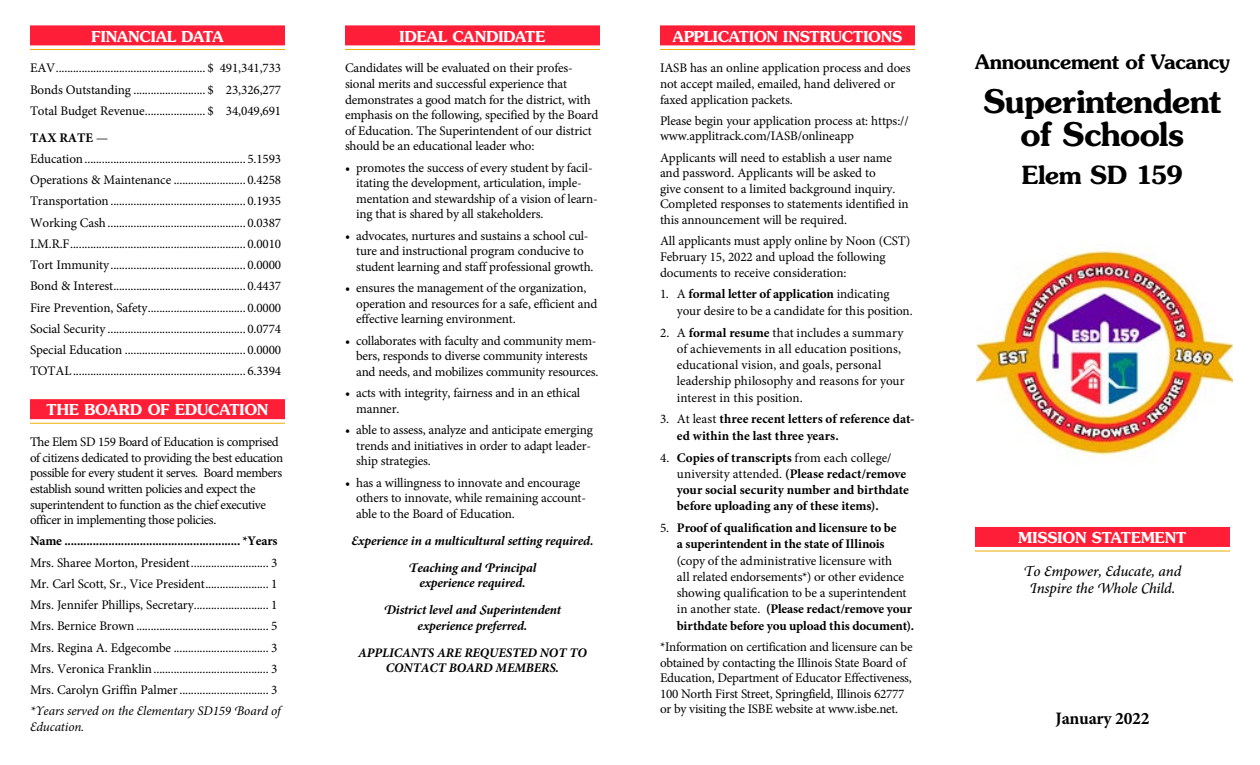
<style>
.page{position:relative;width:1260px;height:765px;background:#fff}
.page>*{position:absolute;margin:0;border:0;box-sizing:border-box;transform-origin:0 0}
.t1{font:600 32.5px/32.5px "Souvenir";letter-spacing:-.02em;color:#000;text-align:center}
.t2{font:600 25px "Souvenir";letter-spacing:-.02em;color:#000}
.t3{font:600 20px "Souvenir";letter-spacing:-.015em;color:#000}
.t4{font:700 17.5px "Minion Pro";letter-spacing:-.015em;color:#000}
.t5{font:600 15px "Souvenir";letter-spacing:-.01em;color:#fff}
.t6{font:italic 500 15px/17.5px "Minion Pro";letter-spacing:-.01em;color:#000;text-align:center}
.t7{font:13.12px/15.6px "Minion Pro";letter-spacing:-.015em;color:#000}
.t8{font:700 13.12px/16.2px "Minion Pro";letter-spacing:-.005em;color:#000}
.t9{font:italic 700 13.12px/26.9px "Minion Pro";letter-spacing:-.01em;color:#000;text-align:center}
.t10{font:italic 13.12px/15.6px "Minion Pro";letter-spacing:-.01em;color:#000}
.s1{font-weight:700}
.s2{font-weight:400}
</style>
<div class="page">
<div style="left:30px;top:25px;width:255px;height:20px;background:#ff1e37"></div>
<hr style="left:30px;top:49px;width:255px;height:1px;background:#efac00">
<div style="left:30px;top:399px;width:255px;height:20px;background:#ff1e37"></div>
<hr style="left:30px;top:423px;width:255px;height:1px;background:#efac00">
<div style="left:345px;top:25px;width:255px;height:20px;background:#ff1e37"></div>
<hr style="left:345px;top:49px;width:255px;height:1px;background:#efac00">
<div style="left:660px;top:25px;width:255px;height:20px;background:#ff1e37"></div>
<hr style="left:660px;top:49px;width:255px;height:1px;background:#efac00">
<div style="left:975px;top:527px;width:255px;height:20px;background:#ff1e37"></div>
<hr style="left:975px;top:551px;width:255px;height:1px;background:#efac00">
<img style="left:976px;top:248px;width:256px;height:214px">
<p class="t5" style="left:91px;top:27px;width:134px">FINANCIAL DATA</p>
<p class="t7" style="left:30px;top:58px;width:253px;line-height:21.2px;text-align:justify">EAV.................................................... $ 491,341,733<br>Bonds Outstanding ......................... $ 23,326,277<br>Total Budget Revenue..................... $ 34,049,691</p>
<p class="t7" style="left:30px;top:127px;width:253px;line-height:21.2px"><span class="s1">TAX RATE</span> — Education........................................................ 5.1593<br>Operations &amp; Maintenance ......................... 0.4258<br>Transportation............................................... 0.1935<br>Working Cash................................................ 0.0387<br>I.M.R.F............................................................. 0.0010<br>Tort Immunity............................................... 0.0000<br>Bond &amp; Interest.............................................. 0.4437<br>Fire Prevention, Safety.................................. 0.0000<br>Social Security ................................................ 0.0774<br>Special Education .......................................... 0.0000<br>TOTAL............................................................ 6.3394</p>
<p class="t5" style="left:47px;top:401px;width:223px">THE BOARD OF EDUCATION</p>
<p class="t7" style="left:30px;top:434px;width:255px">The Elem SD 159 Board of Education is comprised of citizens dedicated to providing the best education possible for every student it serves. Board members establish sound written policies and expect the superintendent to function as the chief executive officer in implementing those policies.</p>
<p class="t8" style="left:30px;top:533px;width:249px">Name ........................................................ *Years</p>
<p class="t7" style="left:30px;top:552px;width:249px;line-height:21.2px;text-align:justify">Mrs. Sharee Morton, President........................... 3<br>Mr. Carl Scott, Sr., Vice President...................... 1<br>Mrs. Jennifer Phillips, Secretary.......................... 1<br>Mrs. Bernice Brown .............................................. 5<br>Mrs. Regina A. Edgecombe ................................. 3<br>Mrs. Veronica Franklin........................................ 3<br>Mrs. Carolyn Griffin Palmer............................... 3</p>
<p class="t10" style="left:30px;top:703px;width:252px">*Years served on the Elementary SD159 Board of<br>Education.</p>
<p class="t5" style="left:400px;top:27px;width:147px">IDEAL CANDIDATE</p>
<p class="t7" style="left:345px;top:60px;width:255px">Candidates will be evaluated on their profes&shy;sional merits and successful experience that demonstrates a good match for the district, with emphasis on the following, specified by the Board of Education. The Superintendent of our district should be an educational leader who:</p>
<p class="t7" style="left:356px;top:160px;width:243px;text-indent:-11px">• promotes the success of every student by facil&shy;itating the development, articulation, imple&shy;mentation and stewardship of a vision of learn&shy;ing that is shared by all stakeholders.</p>
<p class="t7" style="left:356px;top:228px;width:239px;text-indent:-11px">• advocates, nurtures and sustains a school cul&shy;ture and instructional program conducive to student learning and staff professional growth.</p>
<p class="t7" style="left:356px;top:280px;width:243px;text-indent:-11px">• ensures the management of the organization, operation and resources for a safe, efficient and effective learning environment.</p>
<p class="t7" style="left:356px;top:333px;width:244px;text-indent:-11px">• collaborates with faculty and community mem&shy;bers, responds to diverse community interests and needs, and mobilizes community resources.</p>
<p class="t7" style="left:356px;top:385px;width:226px;text-indent:-11px">• acts with integrity, fairness and in an ethical manner.</p>
<p class="t7" style="left:356px;top:422px;width:238px;text-indent:-11px">• able to assess, analyze and anticipate emerging trends and initiatives in order to adapt leader&shy;ship strategies.</p>
<p class="t7" style="left:356px;top:475px;width:231px;text-indent:-11px">• has a willingness to innovate and encourage others to innovate, while remaining account&shy;able to the Board of Education.</p>
<p class="t9" style="left:351px;top:527px;width:244px">Experience in a multicultural setting required.<br>Teaching and Principal</p>
<p class="t9" style="left:384px;top:569px;width:179px">experience required.<br>District level and Superintendent</p>
<p class="t9" style="left:358px;top:612px;width:230px">experience preferred.<br>APPLICANTS ARE REQUESTED NOT TO</p>
<p class="t9" style="left:386px;top:654px;width:175px">CONTACT BOARD MEMBERS.</p>
<p class="t5" style="left:673px;top:27px;width:231px">APPLICATION INSTRUCTIONS</p>
<p class="t7" style="left:660px;top:60px;width:252px">IASB has an online application process and does not accept mailed, emailed, hand delivered or faxed application packets.</p>
<p class="t7" style="left:660px;top:113px;width:250px">Please begin your application process at: https:// www.applitrack.com/IASB/onlineapp</p>
<p class="t7" style="left:660px;top:150px;width:250px">Applicants will need to establish a user name and password. Applicants will be asked to<br>give consent to a limited background inquiry.<br>Completed responses to statements identified in this announcement will be required.</p>
<p class="t7" style="left:660px;top:233px;width:252px">All applicants must apply online by Noon (CST)<br>February 15, 2022 and upload the following documents to receive consideration:</p>
<p class="t7" style="left:677px;top:286px;width:237px;line-height:16.2px;text-indent:-17px">1. A <span class="s1">formal letter of application</span> indicating your desire to be a candidate for this position.</p>
<p class="t7" style="left:677px;top:324px;width:229px;line-height:16.2px;text-indent:-17px">2. A <span class="s1">formal resume</span> that includes a summary of achievements in all education positions, educational vision, and goals, personal leadership philosophy and reasons for your interest in this position.</p>
<p class="t8" style="left:677px;top:411px;width:239px;text-indent:-17px"><span class="s2">3. At least</span> three recent letters of reference dat&shy;ed within the last three years.</p>
<p class="t8" style="left:677px;top:449px;width:234px;text-indent:-17px"><span class="s2">4.</span> Copies of transcripts <span class="s2">from each college/ university attended.</span> (Please redact/remove your social security number and birthdate before uploading any of these items).</p>
<p class="t8" style="left:660px;top:520px;width:238px;text-align:center"><span class="s2">5.</span> Proof of qualification and licensure to be a superintendent in the state of Illinois</p>
<p class="t7" style="left:677px;top:552px;width:239px;line-height:16.2px">(copy of the administrative licensure with<br>all related endorsements*) or other evidence showing qualification to be a superintendent in another state. <span class="s1">(Please redact/remove your birthdate before you upload this document).</span></p>
<p class="t7" style="left:660px;top:639px;width:254px">*Information on certification and licensure can be obtained by contacting the Illinois State Board of Education, Department of Educator Effectiveness, 100 North First Street, Springfield, Illinois 62777 or by visiting the ISBE website at www.isbe.net.</p>
<h3 class="t3" style="left:975px;top:50px;width:257px">Announcement of Vacancy</h3>
<h1 class="t1" style="left:983px;top:85px;width:240px">Superintendent of Schools</h1>
<h2 class="t2" style="left:1022px;top:160px;width:163px">Elem SD 159</h2>
<p class="t5" style="left:1019px;top:528px;width:169px">MISSION STATEMENT</p>
<p class="t6" style="left:1024px;top:562px;width:160px">To Empower, Educate, and<br>Inspire the Whole Child.</p>
<h3 class="t4" style="left:1056px;top:707px;width:95px">January 2022</h3>
</div>
